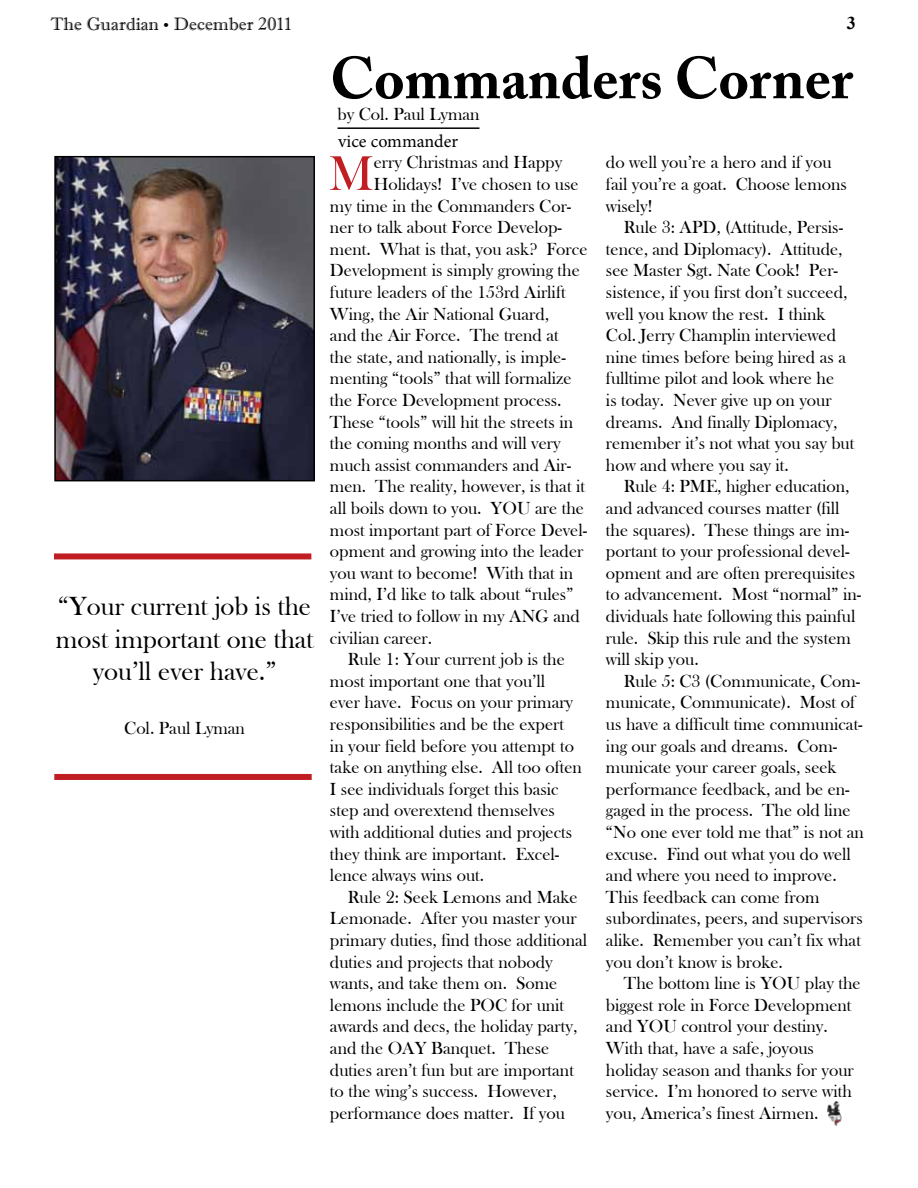
<style>
.page{position:relative;width:918px;height:1188px;background:#fff}
.page>*{position:absolute;margin:0;border:0;box-sizing:border-box;transform-origin:0 0}
.t1{font:700 58.5px "Adobe Caslon Pro";color:#000}
.t2{font:50.4px "Bask Old Face";color:#c11e23}
.t3{font:27px/32.4px "Bask Old Face";color:#000;text-align:center}
.t4{font:18px/21.6px "Bask Old Face";color:#000}
.t5{font:18px "Imprint MT Shadow";color:#000}
.t6{font:18px "Minion Pro";color:#000}
.t7{font:700 18px "Times New Roman";color:#000}
</style>
<div class="page">
<img style="left:57px;top:159px;width:255px;height:319px">
<div style="left:54px;top:156px;width:261px;height:325px;border:2px solid #000"></div>
<div style="left:54px;top:553px;width:257px;height:6px;background:#c11e23"></div>
<div style="left:54px;top:774px;width:258px;height:6px;background:#c11e23"></div>
<hr style="left:338px;top:127px;width:141px;height:2px;background:#000">
<img style="left:827px;top:1101px;width:15px;height:25px">
<p class="t5" style="left:50px;top:13px;width:243px">The Guardian • December 2011</p>
<p class="t7" style="left:847px;top:11px;width:10px">3</p>
<h3 class="t3" style="left:56px;top:591px;width:259px">“Your current job is the most important one that you’ll ever have.”</h3>
<p class="t4" style="left:124px;top:718px;width:122px">Col. Paul Lyman</p>
<h1 class="t1" style="left:330px;top:44px;width:524px">Commanders Corner</h1>
<p class="t4" style="left:338px;top:104px;width:143px">by Col. Paul Lyman</p>
<p class="t6" style="left:338px;top:129px;width:121px">vice commander</p>
<h2 class="t2" style="left:329px;top:146px;width:46px">M</h2>
<p class="t4" style="left:374px;top:152px;width:190px">erry Christmas and Happy</p>
<p class="t4" style="left:606px;top:152px;width:242px">do well you’re a hero and if you fail you’re a goat. Choose lemons wisely!</p>
<p class="t4" style="left:606px;top:217px;width:250px;text-indent:18px">Rule 3: APD, (Attitude, Persis&shy;tence, and Diplomacy). Attitude, see Master Sgt. Nate Cook! Per&shy;sistence, if you first don’t succeed, well you know the rest. I think<br>Col. Jerry Champlin interviewed nine times before being hired as a fulltime pilot and look where he<br>is today. Never give up on your dreams. And finally Diplomacy, remember it’s not what you say but how and where you say it.</p>
<p class="t4" style="left:606px;top:476px;width:257px;text-indent:18px">Rule 4: PME, higher education, and advanced courses matter (fill the squares). These things are im&shy;portant to your professional devel&shy;opment and are often prerequisites to advancement. Most “normal” in&shy;dividuals hate following this painful rule. Skip this rule and the system will skip you.</p>
<p class="t4" style="left:606px;top:670px;width:259px;text-indent:18px">Rule 5: C3 (Communicate, Com&shy;municate, Communicate). Most of us have a difficult time communicat&shy;ing our goals and dreams. Com&shy;municate your career goals, seek performance feedback, and be en&shy;gaged in the process. The old line “No one ever told me that” is not an excuse. Find out what you do well and where you need to improve.<br>This feedback can come from subordinates, peers, and supervisors alike. Remember you can’t fix what you don’t know is broke.</p>
<p class="t4" style="left:606px;top:973px;width:256px;text-indent:18px">The bottom line is YOU play the biggest role in Force Development and YOU control your destiny.<br>With that, have a safe, joyous holiday season and thanks for your service. I’m honored to serve with you, America’s finest Airmen.</p>
<p class="t4" style="left:374px;top:174px;width:206px">Holidays! I’ve chosen to use</p>
<p class="t4" style="left:330px;top:195px;width:243px">my time in the Commanders Cor-</p>
<p class="t4" style="left:330px;top:217px;width:234px">ner to talk about Force Develop-</p>
<p class="t4" style="left:330px;top:238px;width:259px">ment. What is that, you ask? Force</p>
<p class="t4" style="left:330px;top:260px;width:251px">Development is simply growing the</p>
<p class="t4" style="left:330px;top:282px;width:237px">future leaders of the 153rd Airlift</p>
<p class="t4" style="left:330px;top:303px;width:221px">Wing, the Air National Guard,</p>
<p class="t4" style="left:330px;top:325px;width:230px">and the Air Force. The trend at</p>
<p class="t4" style="left:330px;top:346px;width:237px">the state, and nationally, is imple-</p>
<p class="t4" style="left:330px;top:368px;width:243px">menting “tools” that will formalize</p>
<p class="t4" style="left:330px;top:390px;width:233px">the Force Development process.</p>
<p class="t4" style="left:330px;top:411px;width:245px">These “tools” will hit the streets in</p>
<p class="t4" style="left:330px;top:433px;width:232px">the coming months and will very</p>
<p class="t4" style="left:330px;top:454px;width:243px">much assist commanders and Air-</p>
<p class="t4" style="left:330px;top:476px;width:257px">men. The reality, however, is that it</p>
<p class="t4" style="left:330px;top:498px;width:255px">all boils down to you. YOU are the</p>
<p class="t4" style="left:330px;top:519px;width:259px">most important part of Force Devel-</p>
<p class="t4" style="left:330px;top:541px;width:255px">opment and growing into the leader</p>
<p class="t4" style="left:330px;top:562px;width:245px">you want to become! With that in</p>
<p class="t4" style="left:330px;top:584px;width:245px">mind, I’d like to talk about “rules”</p>
<p class="t4" style="left:330px;top:606px;width:251px">I’ve tried to follow in my ANG and</p>
<p class="t4" style="left:330px;top:627px;width:104px">civilian career.</p>
<p class="t4" style="left:348px;top:649px;width:218px">Rule 1: Your current job is the</p>
<p class="t4" style="left:330px;top:670px;width:217px">most important one that you’ll</p>
<p class="t4" style="left:330px;top:692px;width:245px">ever have. Focus on your primary</p>
<p class="t4" style="left:330px;top:714px;width:236px">responsibilities and be the expert</p>
<p class="t4" style="left:330px;top:735px;width:246px">in your field before you attempt to</p>
<p class="t4" style="left:330px;top:757px;width:253px">take on anything else. All too often</p>
<p class="t4" style="left:330px;top:778px;width:230px">I see individuals forget this basic</p>
<p class="t4" style="left:330px;top:800px;width:226px">step and overextend themselves</p>
<p class="t4" style="left:330px;top:822px;width:244px">with additional duties and projects</p>
<p class="t4" style="left:330px;top:843px;width:231px">they think are important. Excel-</p>
<p class="t4" style="left:330px;top:865px;width:156px">lence always wins out.</p>
<p class="t4" style="left:348px;top:886px;width:231px">Rule 2: Seek Lemons and Make</p>
<p class="t4" style="left:330px;top:908px;width:248px">Lemonade. After you master your</p>
<p class="t4" style="left:330px;top:930px;width:259px">primary duties, find those additional</p>
<p class="t4" style="left:330px;top:951px;width:224px">duties and projects that nobody</p>
<p class="t4" style="left:330px;top:973px;width:229px">wants, and take them on. Some</p>
<p class="t4" style="left:330px;top:994px;width:236px">lemons include the POC for unit</p>
<p class="t4" style="left:330px;top:1016px;width:249px">awards and decs, the holiday party,</p>
<p class="t4" style="left:330px;top:1038px;width:221px">and the OAY Banquet. These</p>
<p class="t4" style="left:330px;top:1059px;width:246px">duties aren’t fun but are important</p>
<p class="t4" style="left:330px;top:1081px;width:228px">to the wing’s success. However,</p>
<p class="t4" style="left:330px;top:1102px;width:237px">performance does matter. If you</p>
</div>
